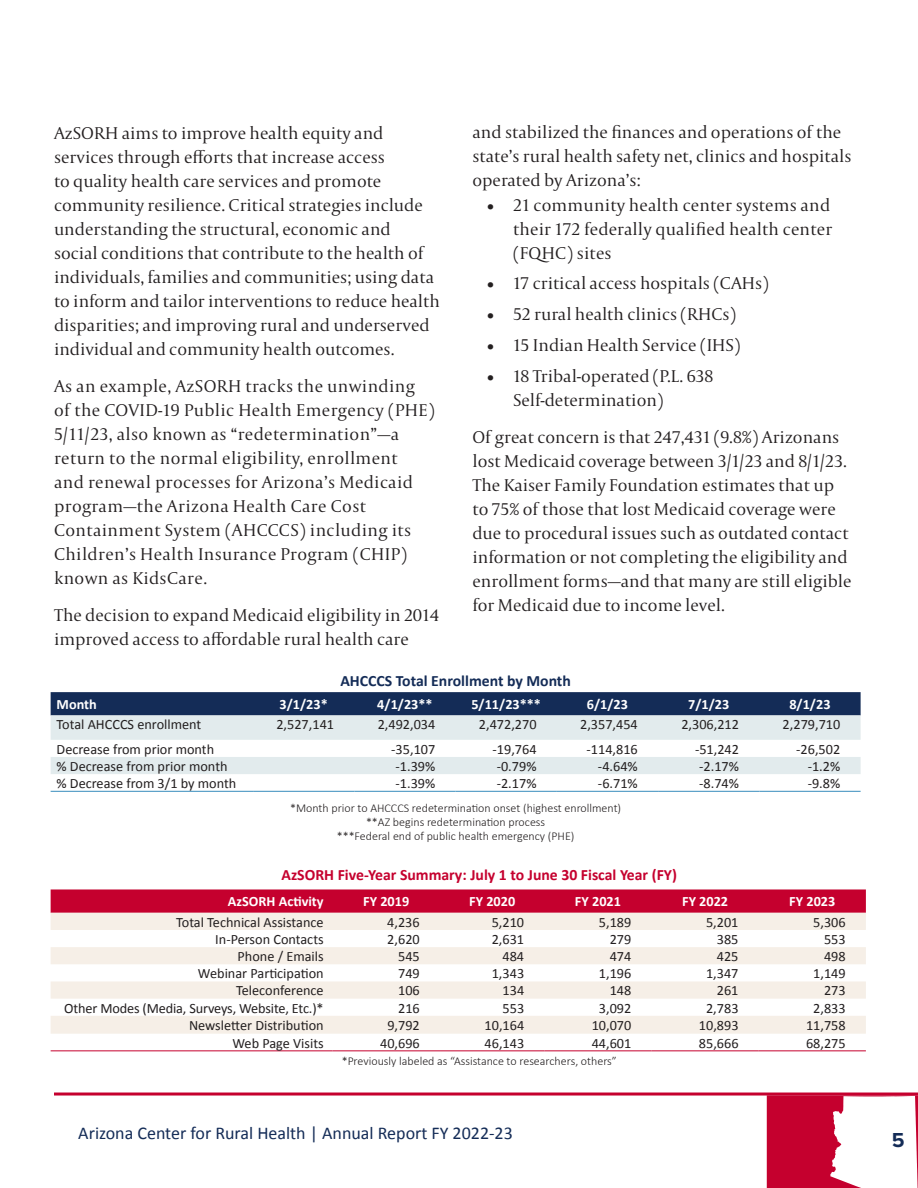
<style>
.page{position:relative;width:918px;height:1188px;background:#fff}
.page>*{position:absolute;margin:0;border:0;box-sizing:border-box;transform-origin:0 0}
.t1{font:700 21px "Proxima Nova";color:#142c57}
.Body_Capitolium{font:300 18px/24px "Capitolium 2";color:#231f20}
.Body_Capitolium-2{font:300 18px/24px "Capitolium 2";letter-spacing:.02em;color:#231f20}
.t2{font:18px "Calibri";color:#142c57}
.t3{font:700 15.75px "Calibri";color:#c5002e}
.t4{font:700 15.75px "Calibri";color:#142c57}
.t5{font:14.25px "Calibri";color:#231f20}
.t6{font:700 14.25px "Calibri";color:#fff}
.t7{font:300 12px "Calibri";color:#231f20}
</style>
<div class="page">
<hr style="left:54px;top:1093px;width:864px;height:3px;background:#c5002e">
<svg style="left:767px;top:1095px;width:151px;height:93px"></svg>
<svg style="left:51px;top:889px;width:815px;height:24px;background:#c60835"></svg>
<svg style="left:51px;top:913px;width:815px;height:121px;fill:#f6efe7"></svg>
<hr style="left:51px;top:1050px;width:282px;height:1px;background:#c5002e">
<hr style="left:333px;top:1050px;width:107px;height:1px;background:#c5002e">
<hr style="left:440px;top:1050px;width:104px;height:1px;background:#c5002e">
<hr style="left:544px;top:1050px;width:108px;height:1px;background:#c5002e">
<hr style="left:652px;top:1050px;width:107px;height:1px;background:#c5002e">
<hr style="left:759px;top:1050px;width:107px;height:1px;background:#c5002e">
<div style="left:51px;top:692px;width:810px;height:23px;background:#142c57"></div>
<svg style="left:51px;top:715px;width:810px;height:59px;fill:#e2ebed"></svg>
<hr style="left:51px;top:791px;width:202px;height:1px;background:#378cbc">
<hr style="left:253px;top:791px;width:101px;height:1px;background:#378cbc">
<hr style="left:354px;top:791px;width:102px;height:1px;background:#378cbc">
<hr style="left:456px;top:791px;width:101px;height:1px;background:#378cbc">
<hr style="left:557px;top:791px;width:101px;height:1px;background:#378cbc">
<hr style="left:658px;top:791px;width:101px;height:1px;background:#378cbc">
<hr style="left:759px;top:791px;width:102px;height:1px;background:#378cbc">
<p class="Body_Capitolium" style="left:54px;top:120px;width:387px">AzSORH aims to improve health equity and services through efforts that increase access<br>to quality health care services and promote community resilience. Critical strategies include understanding the structural, economic and<br>social conditions that contribute to the health of individuals, families and communities; using data to inform and tailor interventions to reduce health disparities; and improving rural and underserved individual and community health outcomes.</p>
<p class="Body_Capitolium-2" style="left:54px;top:374px;width:382px">As an example, AzSORH tracks the unwinding of the COVID-19 Public Health Emergency (PHE)<br>5/11/23, also known as “redetermination”—a return to the normal eligibility, enrollment<br>and renewal processes for Arizona’s Medicaid program—the Arizona Health Care Cost Containment System (AHCCCS) including its Children’s Health Insurance Program (CHIP) known as KidsCare.</p>
<p class="Body_Capitolium" style="left:54px;top:603px;width:387px">The decision to expand Medicaid eligibility in 2014 improved access to affordable rural health care</p>
<p class="Body_Capitolium" style="left:472px;top:120px;width:381px">and stabilized the finances and operations of the state’s rural health safety net, clinics and hospitals operated by Arizona’s:</p>
<p class="Body_Capitolium" style="left:513px;top:192px;width:321px;text-align:justify;text-indent:-27px">• 21 community health center systems and their 172 federally qualified health center (FQHC) sites</p>
<p class="Body_Capitolium" style="left:486px;top:271px;width:284px">• 17 critical access hospitals (CAHs)</p>
<p class="Body_Capitolium" style="left:486px;top:302px;width:252px">• 52 rural health clinics (RHCs)</p>
<p class="Body_Capitolium" style="left:486px;top:332px;width:256px">• 15 Indian Health Service (IHS)</p>
<p class="Body_Capitolium" style="left:513px;top:363px;width:202px;text-indent:-27px">• 18 Tribal-operated (P.L. 638<br>Self-determination)</p>
<p class="Body_Capitolium" style="left:472px;top:425px;width:380px">Of great concern is that 247,431 (9.8%) Arizonans lost Medicaid coverage between 3/1/23 and 8/1/23.<br>The Kaiser Family Foundation estimates that up to 75% of those that lost Medicaid coverage were due to procedural issues such as outdated contact information or not completing the eligibility and enrollment forms—and that many are still eligible for Medicaid due to income level.</p>
<p class="t4" style="left:340px;top:670px;width:232px">AHCCCS Total Enrollment by Month</p>
<p class="t6" style="left:57px;top:694px;width:42px">Month</p>
<p class="t6" style="left:280px;top:694px;width:50px">3/1/23*</p>
<p class="t6" style="left:377px;top:694px;width:57px">4/1/23**</p>
<p class="t6" style="left:471px;top:694px;width:71px">5/11/23***</p>
<p class="t6" style="left:587px;top:694px;width:43px">6/1/23</p>
<p class="t6" style="left:688px;top:694px;width:43px">7/1/23</p>
<p class="t6" style="left:789px;top:694px;width:43px">8/1/23</p>
<p class="t5" style="left:57px;top:715px;width:146px">Total AHCCCS enrollment</p>
<p class="t5" style="left:276px;top:715px;width:59px">2,527,141</p>
<p class="t5" style="left:378px;top:715px;width:59px">2,492,034</p>
<p class="t5" style="left:479px;top:715px;width:59px">2,472,270</p>
<p class="t5" style="left:580px;top:715px;width:59px">2,357,454</p>
<p class="t5" style="left:681px;top:715px;width:59px">2,306,212</p>
<p class="t5" style="left:783px;top:715px;width:59px">2,279,710</p>
<p class="t5" style="left:57px;top:739px;width:159px">Decrease from prior month</p>
<p class="t5" style="left:391px;top:739px;width:46px">-35,107</p>
<p class="t5" style="left:493px;top:739px;width:46px">-19,764</p>
<p class="t5" style="left:587px;top:739px;width:53px">-114,816</p>
<p class="t5" style="left:695px;top:739px;width:46px">-51,242</p>
<p class="t5" style="left:796px;top:739px;width:46px">-26,502</p>
<p class="t5" style="left:57px;top:756px;width:173px">% Decrease from prior month</p>
<p class="t5" style="left:396px;top:756px;width:41px">-1.39%</p>
<p class="t5" style="left:497px;top:756px;width:41px">-0.79%</p>
<p class="t5" style="left:598px;top:756px;width:41px">-4.64%</p>
<p class="t5" style="left:699px;top:756px;width:41px">-2.17%</p>
<p class="t5" style="left:808px;top:756px;width:34px">-1.2%</p>
<p class="t5" style="left:57px;top:773px;width:181px">% Decrease from 3/1 by month</p>
<p class="t5" style="left:396px;top:773px;width:41px">-1.39%</p>
<p class="t5" style="left:497px;top:773px;width:41px">-2.17%</p>
<p class="t5" style="left:598px;top:773px;width:41px">-6.71%</p>
<p class="t5" style="left:699px;top:773px;width:41px">-8.74%</p>
<p class="t5" style="left:808px;top:773px;width:34px">-9.8%</p>
<p class="t7" style="left:290px;top:801px;width:333px">*Month prior to AHCCCS redetermination onset (highest enrollment)</p>
<p class="t7" style="left:366px;top:815px;width:181px">**AZ begins redetermination process</p>
<p class="t7" style="left:337px;top:828px;width:239px">***Federal end of public health emergency (PHE)</p>
<p class="t3" style="left:281px;top:864px;width:397px">AzSORH Five-Year Summary: July 1 to June 30 Fiscal Year (FY)</p>
<p class="t6" style="left:228px;top:891px;width:97px">AzSORH Activity</p>
<p class="t6" style="left:363px;top:891px;width:48px">FY 2019</p>
<p class="t6" style="left:469px;top:891px;width:48px">FY 2020</p>
<p class="t6" style="left:575px;top:891px;width:48px">FY 2021</p>
<p class="t6" style="left:682px;top:891px;width:48px">FY 2022</p>
<p class="t6" style="left:789px;top:891px;width:48px">FY 2023</p>
<p class="t5" style="left:176px;top:912px;width:149px">Total Technical Assistance</p>
<p class="t5" style="left:387px;top:912px;width:34px">4,236</p>
<p class="t5" style="left:492px;top:912px;width:34px">5,210</p>
<p class="t5" style="left:599px;top:912px;width:34px">5,189</p>
<p class="t5" style="left:706px;top:912px;width:34px">5,201</p>
<p class="t5" style="left:813px;top:912px;width:34px">5,306</p>
<p class="t5" style="left:215px;top:929px;width:110px">In-Person Contacts</p>
<p class="t5" style="left:387px;top:929px;width:34px">2,620</p>
<p class="t5" style="left:492px;top:929px;width:34px">2,631</p>
<p class="t5" style="left:610px;top:929px;width:23px">279</p>
<p class="t5" style="left:717px;top:929px;width:23px">385</p>
<p class="t5" style="left:824px;top:929px;width:23px">553</p>
<p class="t5" style="left:238px;top:946px;width:88px">Phone / Emails</p>
<p class="t5" style="left:398px;top:946px;width:23px">545</p>
<p class="t5" style="left:503px;top:946px;width:23px">484</p>
<p class="t5" style="left:610px;top:946px;width:23px">474</p>
<p class="t5" style="left:717px;top:946px;width:23px">425</p>
<p class="t5" style="left:824px;top:946px;width:23px">498</p>
<p class="t5" style="left:198px;top:964px;width:127px">Webinar Participation</p>
<p class="t5" style="left:398px;top:964px;width:23px">749</p>
<p class="t5" style="left:492px;top:964px;width:34px">1,343</p>
<p class="t5" style="left:599px;top:964px;width:34px">1,196</p>
<p class="t5" style="left:706px;top:964px;width:34px">1,347</p>
<p class="t5" style="left:813px;top:964px;width:34px">1,149</p>
<p class="t5" style="left:236px;top:981px;width:89px">Teleconference</p>
<p class="t5" style="left:398px;top:981px;width:23px">106</p>
<p class="t5" style="left:503px;top:981px;width:23px">134</p>
<p class="t5" style="left:610px;top:981px;width:23px">148</p>
<p class="t5" style="left:717px;top:981px;width:23px">261</p>
<p class="t5" style="left:824px;top:981px;width:23px">273</p>
<p class="t5" style="left:64px;top:998px;width:261px">Other Modes (Media, Surveys, Website, Etc.)*</p>
<p class="t5" style="left:398px;top:998px;width:23px">216</p>
<p class="t5" style="left:503px;top:998px;width:23px">553</p>
<p class="t5" style="left:599px;top:998px;width:34px">3,092</p>
<p class="t5" style="left:706px;top:998px;width:34px">2,783</p>
<p class="t5" style="left:813px;top:998px;width:34px">2,833</p>
<p class="t5" style="left:189px;top:1015px;width:136px">Newsletter Distribution</p>
<p class="t5" style="left:387px;top:1015px;width:34px">9,792</p>
<p class="t5" style="left:485px;top:1015px;width:41px">10,164</p>
<p class="t5" style="left:592px;top:1015px;width:41px">10,070</p>
<p class="t5" style="left:699px;top:1015px;width:41px">10,893</p>
<p class="t5" style="left:806px;top:1015px;width:41px">11,758</p>
<p class="t5" style="left:232px;top:1033px;width:93px">Web Page Visits</p>
<p class="t5" style="left:380px;top:1033px;width:41px">40,696</p>
<p class="t5" style="left:485px;top:1033px;width:41px">46,143</p>
<p class="t5" style="left:592px;top:1033px;width:41px">44,601</p>
<p class="t5" style="left:699px;top:1033px;width:41px">85,666</p>
<p class="t5" style="left:806px;top:1033px;width:41px">68,275</p>
<p class="t7" style="left:342px;top:1054px;width:277px">*Previously labeled as “Assistance to researchers, others”</p>
<p class="t2" style="left:78px;top:1120px;width:436px">Arizona Center for Rural Health | Annual Report FY 2022-23</p>
<p class="t1" style="left:892px;top:1124px;width:14px">5</p>
</div>
